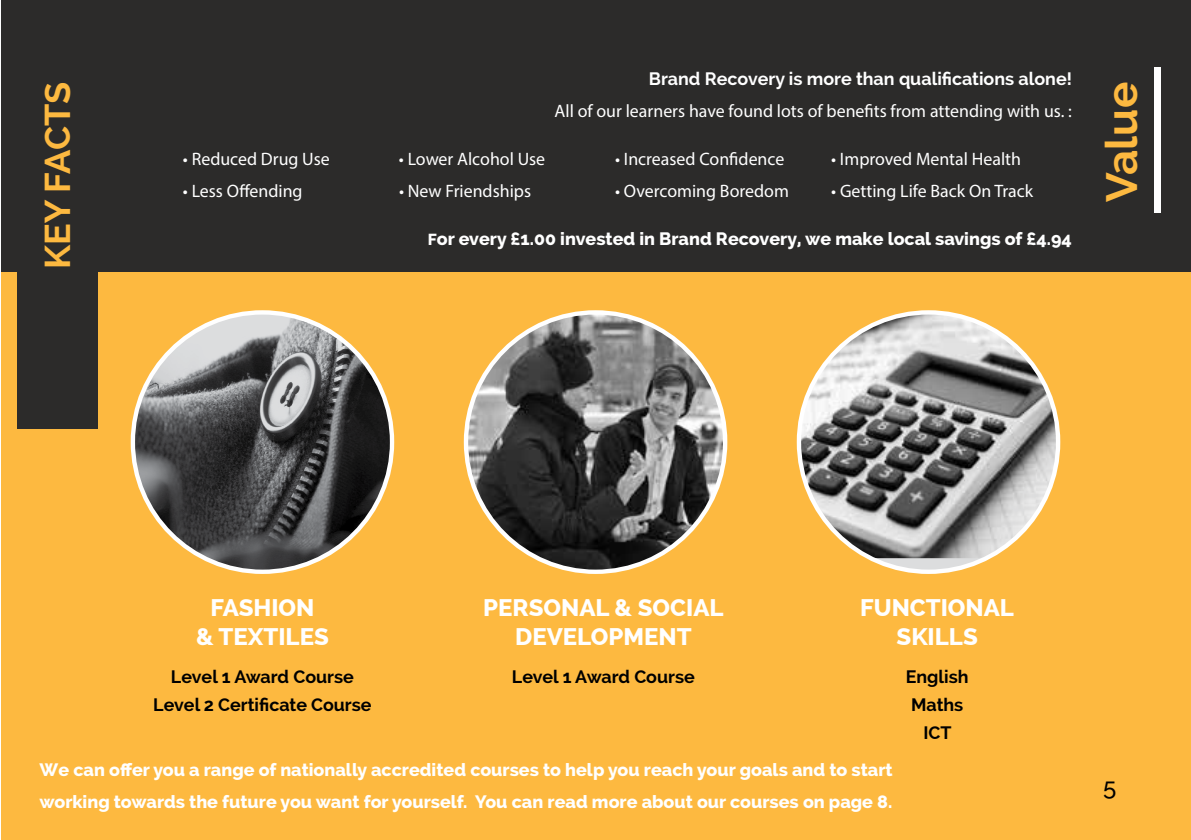
<style>
.page{position:relative;width:1191px;height:840px;background:#fff}
.page>*{position:absolute;margin:0;border:0;box-sizing:border-box;transform-origin:0 0}
.t1{font:700 44px "Raleway";color:#fdb940}
.t2{font:700 36px "Raleway";letter-spacing:-.005em;color:#fdb940}
.t3{font:800 24px/28.8px "Raleway";color:#fff;text-align:center}
.t4{font:500 24px "Raleway";color:#000}
.t5{font:800 18px/32px "Raleway";color:#fff}
.t6{font:18px "Myriad Pro";color:#fff}
.t7{font:700 18px/28px "Raleway";color:#000;text-align:center}
.t8{font:700 18px "Raleway";color:#fff}
.s1{font-size:16px}
</style>
<div class="page">
<div style="left:1px;top:270px;width:1190px;height:569px;background:#fdb940"></div>
<div style="left:1px;top:0;width:1190px;height:272px;background:#2c2b2a"></div>
<div style="left:1154px;top:67px;width:7px;height:146px;background:#fff"></div>
<img style="left:133px;top:312px;width:259px;height:259px;border-radius:130px">
<img style="left:466px;top:312px;width:259px;height:259px;border-radius:130px">
<img style="left:801px;top:312px;width:257px;height:246px">
<div style="left:17px;top:6px;width:81px;height:427px;background:#2c2b2a"></div>
<div style="left:17px;top:429px;width:81px;height:13px;background:#fdb940"></div>
<h2 class="t2" style="left:37px;top:269px;width:189px;rotate:-90deg">KEY FACTS</h2>
<p class="t8" style="left:649px;top:68px;width:424px">Brand Recovery is more than qualifications alone!</p>
<p class="t6" style="left:554px;top:100px;width:519px">All of our learners have found lots of benefits from attending with us. :</p>
<p class="t6" style="left:183px;top:148px;width:148px">• Reduced Drug Use</p>
<p class="t6" style="left:399px;top:148px;width:148px">• Lower Alcohol Use</p>
<p class="t6" style="left:615px;top:148px;width:171px">• Increased Confidence</p>
<p class="t6" style="left:831px;top:148px;width:191px">• Improved Mental Health</p>
<p class="t6" style="left:183px;top:180px;width:121px">• Less Offending</p>
<p class="t6" style="left:399px;top:180px;width:134px">• New Friendships</p>
<p class="t6" style="left:615px;top:180px;width:175px">• Overcoming Boredom</p>
<p class="t6" style="left:831px;top:180px;width:203px">• Getting Life Back On Track</p>
<p class="t5" style="left:428px;top:223px;width:645px"><span class="s1">F</span>or every £1.00 invested in Brand Recovery, we make local savings of £4.94</p>
<h1 class="t1" style="left:1096px;top:202px;width:122px;rotate:-90deg">Value</h1>
<h3 class="t3" style="left:196px;top:593px;width:134px">FASHION<br>&amp; TEXTILES</h3>
<h3 class="t3" style="left:483px;top:593px;width:242px">PERSONAL &amp; SOCIAL<br>DEVELOPMENT</h3>
<h3 class="t3" style="left:860px;top:593px;width:155px">FUNCTIONAL<br>SKILLS</h3>
<p class="t7" style="left:153px;top:662px;width:220px">Level 1 Award Course<br>Level 2 Certificate Course</p>
<p class="t7" style="left:512px;top:662px;width:184px">Level 1 Award Course</p>
<p class="t7" style="left:905px;top:662px;width:64px">English<br>Maths<br>ICT</p>
<p class="t5" style="left:40px;top:753px;width:854px">We can offer you a range of nationally accredited courses to help you reach your goals and to start working towards the future you want for yourself. You can read more about our courses on page 8.</p>
<h3 class="t4" style="left:1103px;top:771px;width:15px">5</h3>
</div>
